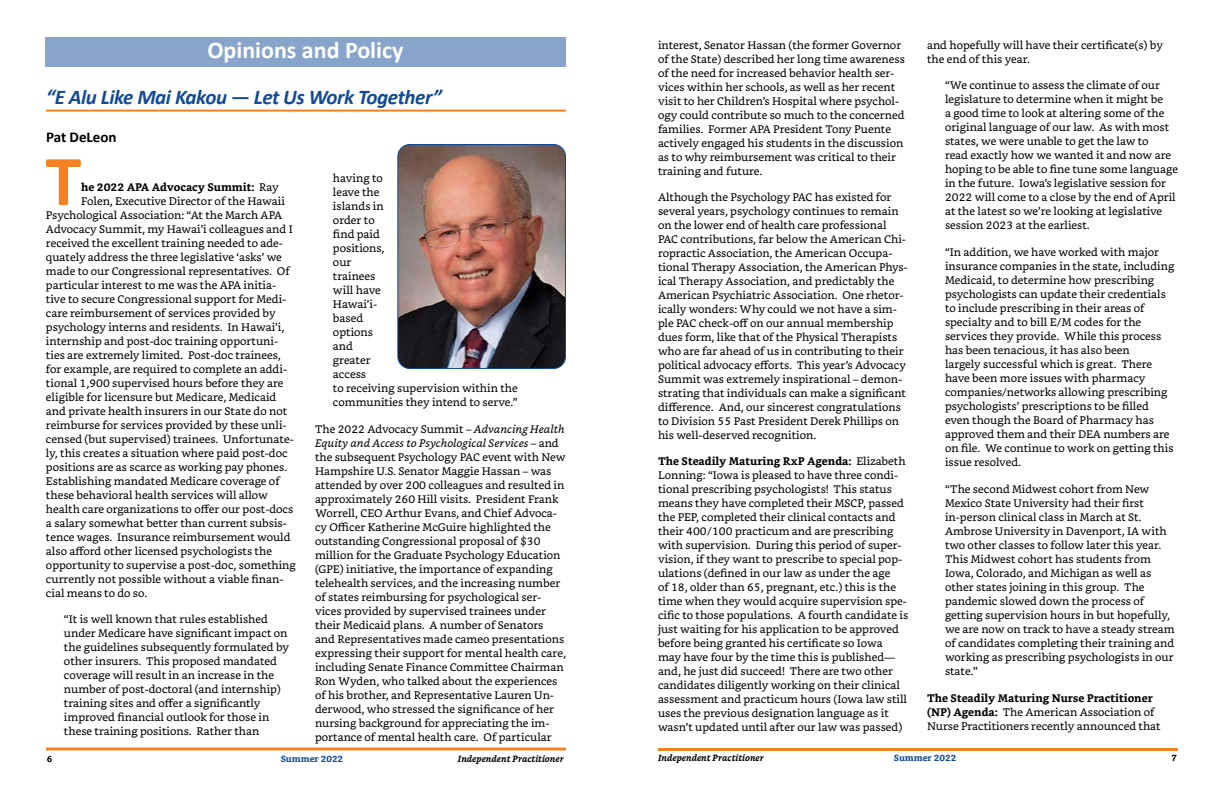
<style>
.page{position:relative;width:1224px;height:792px;background:#fff}
.page>*{position:absolute;margin:0;border:0;box-sizing:border-box;transform-origin:0 0}
.t1{font:700 72.1px "Calibri";color:#f68121}
.t2{font:700 24px "Calibri";color:#fff}
.t3{font:italic 700 21px "Calibri";letter-spacing:-.02em;color:#124a95}
.t4{font:700 15px "Calibri";color:#000}
.t5{font:11px/14px "Bookerly";color:#000}
.t6{font:700 11px "Bookerly";color:#000}
.t7{font:italic 700 9px "Bookerly";color:#000}
.t8{font:700 9px "Bookerly";color:#124a95}
.t9{font:700 9px "Bookerly";color:#000}
.s1{font-style:italic}
.s2{font-weight:400}
.s3{font-weight:700}
</style>
<div class="page">
<hr style="left:46px;top:748px;width:520px;height:2px;background:#f68121">
<hr style="left:658px;top:748px;width:520px;height:3px;background:#f68121">
<div style="left:45px;top:37px;width:521px;height:30px;background:#88a4ca"></div>
<hr style="left:46px;top:110px;width:520px;height:2px;background:#f68121">
<img style="left:399px;top:144px;width:167px;height:225px">
<div style="left:397px;top:144px;width:169px;height:225px;border:1px solid #124a95;border-radius:12px"></div>
<h2 class="t2" style="left:207px;top:33px;width:198px">Opinions and Policy</h2>
<h3 class="t3" style="left:46px;top:82px;width:397px">“E Alu Like Mai Kakou — Let Us Work Together”</h3>
<h3 class="t4" style="left:46px;top:127px;width:72px">Pat DeLeon</h3>
<h1 class="t1" style="left:46px;top:130px;width:37px">T</h1>
<p class="t5" style="left:333px;top:171px;width:186px">having to<br>leave the<br>islands in<br>order to<br>find paid<br>positions,<br>our<br>trainees<br>will have<br>Hawai’i-<br>based<br>options<br>and<br>greater<br>access<br>to receiving supervision within the communities they intend to serve.”</p>
<p class="t5" style="left:315px;top:422px;width:252px">The 2022 Advocacy Summit – <span class="s1">Advancing Health Equity and Access to Psychological Services</span> – and the subsequent Psychology PAC event with New Hampshire U.S. Senator Maggie Hassan – was attended by over 200 colleagues and resulted in approximately 260 Hill visits. President Frank Worrell, CEO Arthur Evans, and Chief Advoca&shy;cy Officer Katherine McGuire highlighted the outstanding Congressional proposal of $30 million for the Graduate Psychology Education (GPE) initiative, the importance of expanding telehealth services, and the increasing number of states reimbursing for psychological ser&shy;vices provided by supervised trainees under their Medicaid plans. A number of Senators and Representatives made cameo presentations expressing their support for mental health care, including Senate Finance Committee Chairman Ron Wyden, who talked about the experiences of his brother, and Representative Lauren Un&shy;derwood, who stressed the significance of her nursing background for appreciating the im&shy;portance of mental health care. Of particular</p>
<p class="t6" style="left:81px;top:181px;width:199px">he 2022 APA Advocacy Summit: <span class="s2">Ray</span></p>
<p class="t5" style="left:81px;top:194px;width:205px">Folen, Executive Director of the Hawaii</p>
<p class="t5" style="left:46px;top:208px;width:238px">Psychological Association: “At the March APA</p>
<p class="t5" style="left:46px;top:222px;width:248px">Advocacy Summit, my Hawai’i colleagues and I</p>
<p class="t5" style="left:46px;top:236px;width:239px">received the excellent training needed to ade-</p>
<p class="t5" style="left:46px;top:250px;width:237px">quately address the three legislative ‘asks’ we</p>
<p class="t5" style="left:46px;top:264px;width:245px">made to our Congressional representatives. Of</p>
<p class="t5" style="left:46px;top:278px;width:232px">particular interest to me was the APA initia-</p>
<p class="t5" style="left:46px;top:292px;width:242px">tive to secure Congressional support for Medi-</p>
<p class="t5" style="left:46px;top:306px;width:231px">care reimbursement of services provided by</p>
<p class="t5" style="left:46px;top:320px;width:240px">psychology interns and residents. In Hawai’i,</p>
<p class="t5" style="left:46px;top:334px;width:234px">internship and post-doc training opportuni-</p>
<p class="t5" style="left:46px;top:348px;width:236px">ties are extremely limited. Post-doc trainees,</p>
<p class="t5" style="left:46px;top:362px;width:243px">for example, are required to complete an addi-</p>
<p class="t5" style="left:46px;top:376px;width:239px">tional 1,900 supervised hours before they are</p>
<p class="t5" style="left:46px;top:390px;width:232px">eligible for licensure but Medicare, Medicaid</p>
<p class="t5" style="left:46px;top:404px;width:243px">and private health insurers in our State do not</p>
<p class="t5" style="left:46px;top:418px;width:242px">reimburse for services provided by these unli-</p>
<p class="t5" style="left:46px;top:432px;width:249px">censed (but supervised) trainees. Unfortunate-</p>
<p class="t5" style="left:46px;top:446px;width:243px">ly, this creates a situation where paid post-doc</p>
<p class="t5" style="left:46px;top:460px;width:243px">positions are as scarce as working pay phones.</p>
<p class="t5" style="left:46px;top:474px;width:235px">Establishing mandated Medicare coverage of</p>
<p class="t5" style="left:46px;top:488px;width:223px">these behavioral health services will allow</p>
<p class="t5" style="left:46px;top:502px;width:249px">health care organizations to offer our post-docs</p>
<p class="t5" style="left:46px;top:516px;width:242px">a salary somewhat better than current subsis-</p>
<p class="t5" style="left:46px;top:530px;width:246px">tence wages. Insurance reimbursement would</p>
<p class="t5" style="left:46px;top:544px;width:228px">also afford other licensed psychologists the</p>
<p class="t5" style="left:46px;top:558px;width:251px">opportunity to supervise a post-doc, something</p>
<p class="t5" style="left:46px;top:572px;width:239px">currently not possible without a viable finan-</p>
<p class="t5" style="left:46px;top:586px;width:103px">cial means to do so.</p>
<p class="t5" style="left:64px;top:612px;width:227px">“It is well known that rules established under Medicare have significant impact on the guidelines subsequently formulated by other insurers. This proposed mandated coverage will result in an increase in the number of post-doctoral (and internship) training sites and offer a significantly improved financial outlook for those in these training positions. Rather than</p>
<p class="t5" style="left:658px;top:38px;width:248px">interest, Senator Hassan (the former Governor of the State) described her long time awareness of the need for increased behavior health ser&shy;vices within her schools, as well as her recent visit to her Children’s Hospital where psychol&shy;ogy could contribute so much to the concerned families. Former APA President Tony Puente actively engaged his students in the discussion as to why reimbursement was critical to their training and future.</p>
<p class="t5" style="left:658px;top:190px;width:251px">Although the Psychology PAC has existed for several years, psychology continues to remain on the lower end of health care professional PAC contributions, far below the American Chi&shy;ropractic Association, the American Occupa&shy;tional Therapy Association, the American Phys&shy;ical Therapy Association, and predictably the American Psychiatric Association. One rhetor&shy;ically wonders: Why could we not have a sim&shy;ple PAC check-off on our annual membership dues form, like that of the Physical Therapists who are far ahead of us in contributing to their political advocacy efforts. This year’s Advocacy Summit was extremely inspirational – demon&shy;strating that individuals can make a significant difference. And, our sincerest congratulations to Division 55 Past President Derek Phillips on his well-deserved recognition.</p>
<p class="t5" style="left:658px;top:454px;width:252px"><span class="s3">The Steadily Maturing RxP Agenda:</span> Elizabeth Lonning: “Iowa is pleased to have three condi&shy;tional prescribing psychologists! This status means they have completed their MSCP, passed the PEP, completed their clinical contacts and their 400/100 practicum and are prescribing with supervision. During this period of super&shy;vision, if they want to prescribe to special pop&shy;ulations (defined in our law as under the age<br>of 18, older than 65, pregnant, etc.) this is the time when they would acquire supervision spe&shy;cific to those populations. A fourth candidate is just waiting for his application to be approved before being granted his certificate so Iowa may have four by the time this is published— and, he just did succeed! There are two other candidates diligently working on their clinical assessment and practicum hours (Iowa law still uses the previous designation language as it wasn’t updated until after our law was passed)</p>
<p class="t5" style="left:927px;top:38px;width:237px">and hopefully will have their certificate(s) by the end of this year.</p>
<p class="t5" style="left:945px;top:78px;width:234px">“We continue to assess the climate of our legislature to determine when it might be<br>a good time to look at altering some of the original language of our law. As with most states, we were unable to get the law to<br>read exactly how we wanted it and now are hoping to be able to fine tune some language in the future. Iowa’s legislative session for 2022 will come to a close by the end of April at the latest so we’re looking at legislative session 2023 at the earliest.</p>
<p class="t5" style="left:945px;top:245px;width:231px">“In addition, we have worked with major insurance companies in the state, including Medicaid, to determine how prescribing psychologists can update their credentials to include prescribing in their areas of specialty and to bill E/M codes for the services they provide. While this process has been tenacious, it has also been<br>largely successful which is great. There have been more issues with pharmacy companies/networks allowing prescribing psychologists’ prescriptions to be filled even though the Board of Pharmacy has approved them and their DEA numbers are on file. We continue to work on getting this issue resolved.</p>
<p class="t5" style="left:945px;top:482px;width:231px">“The second Midwest cohort from New Mexico State University had their first in-person clinical class in March at St.<br>Ambrose University in Davenport, IA with two other classes to follow later this year.<br>This Midwest cohort has students from Iowa, Colorado, and Michigan as well as other states joining in this group. The pandemic slowed down the process of getting supervision hours in but hopefully, we are now on track to have a steady stream of candidates completing their training and working as prescribing psychologists in our state.”</p>
<p class="t5" style="left:927px;top:691px;width:235px"><span class="s3">The Steadily Maturing Nurse Practitioner (NP) Agenda:</span> The American Association of<br>Nurse Practitioners recently announced that</p>
<p class="t9" style="left:47px;top:753px;width:7px">6</p>
<p class="t8" style="left:281px;top:753px;width:64px">Summer 2022</p>
<p class="t7" style="left:458px;top:753px;width:108px">Independent Practitioner</p>
<p class="t7" style="left:658px;top:752px;width:108px">Independent Practitioner</p>
<p class="t8" style="left:894px;top:752px;width:64px">Summer 2022</p>
<p class="t9" style="left:1171px;top:752px;width:7px">7</p>
</div>
